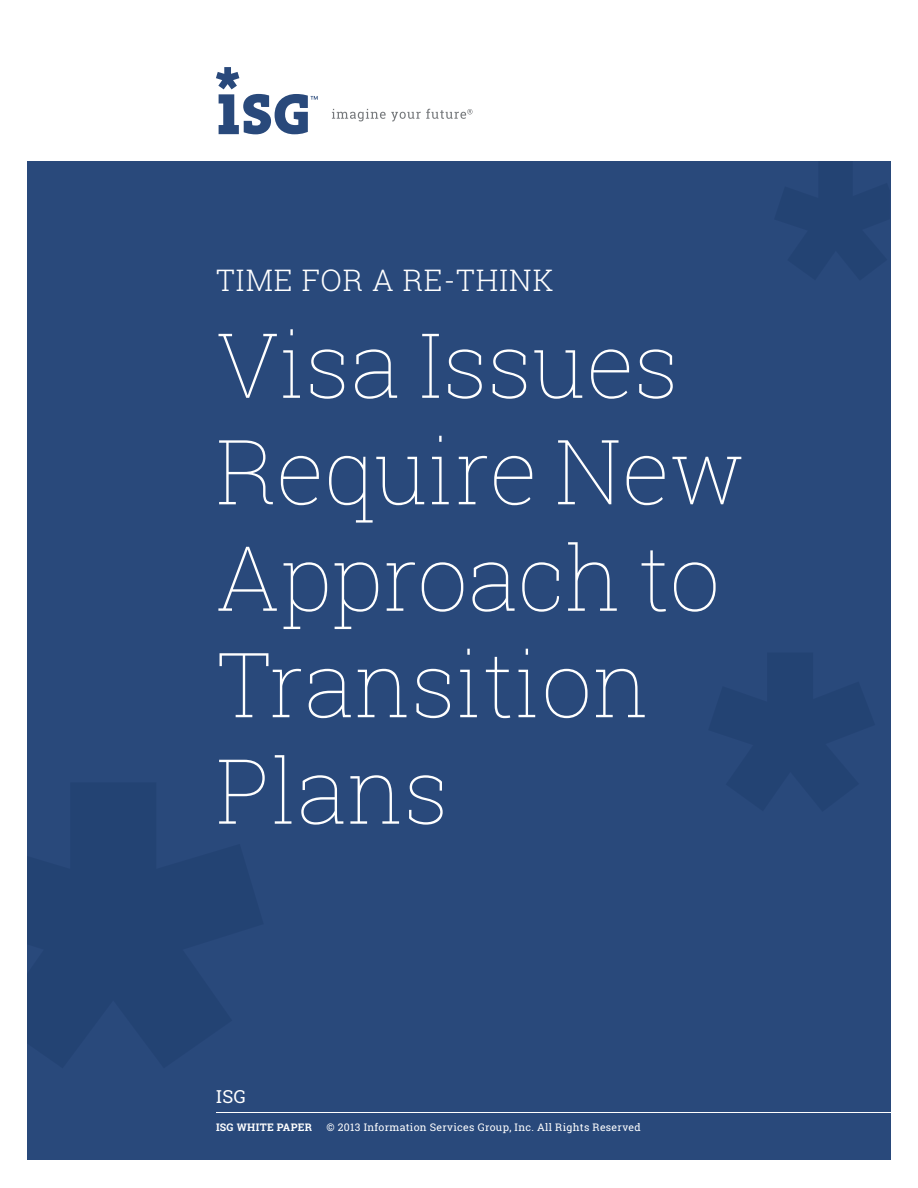
<style>
.page{position:relative;width:918px;height:1188px;background:#fff}
.page>*{position:absolute;margin:0;border:0;box-sizing:border-box;transform-origin:0 0}
.t1{font:100 90px/106.5px "Roboto Slab";color:#fff}
.t2{font:300 30px "Roboto Slab";letter-spacing:.03em;color:#fff}
.t3{font:18px "Roboto Slab";color:#fff}
.t4{font:10.5px "Roboto Slab";letter-spacing:.03em;color:#fff}
.t5{font:700 10.5px "Roboto Slab";letter-spacing:.03em;color:#fff}
</style>
<div class="page">
<div style="left:27px;top:161px;width:864px;height:999px;background:#29497b"></div>
<hr style="left:216px;top:1112px;width:691px;height:1px;background:#fff">
<svg style="left:332px;top:109px;width:141px;height:12px"></svg>
<svg style="left:216px;top:67px;width:102px;height:67px"></svg>
<h2 class="t2" style="left:216px;top:260px;width:339px">TIME FOR A RE-THINK</h2>
<h1 class="t1" style="left:216px;top:310px;width:530px">Visa Issues<br>Require New<br>Approach to<br>Transition<br>Plans</h1>
<h3 class="t3" style="left:216px;top:1084px;width:32px">ISG</h3>
<p class="t5" style="left:216px;top:1120px;width:98px">ISG WHITE PAPER</p>
<p class="t4" style="left:326px;top:1120px;width:316px">© 2013 Information Services Group, Inc. All Rights Reserved</p>
</div>
